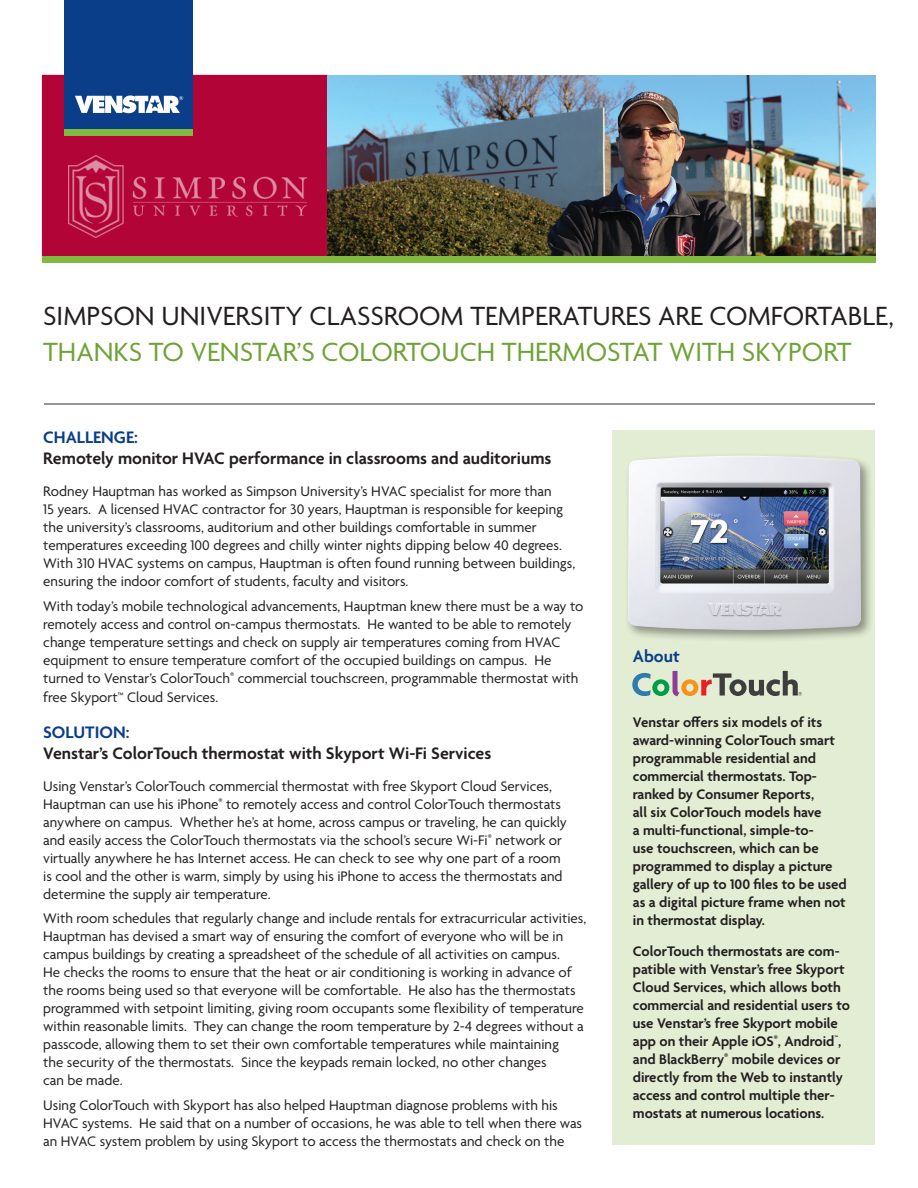
<style>
.page{position:relative;width:918px;height:1188px;background:#fff}
.page>*{position:absolute;margin:0;border:0;box-sizing:border-box;transform-origin:0 0}
.t1{font:28.5px "Agenda";color:#231f20}
.t2{font:28.5px "Agenda";color:#6ea337}
.t3{font:600 18px "Agenda";color:#231f20}
.t4{font:600 18px "Agenda";color:#0a3e89}
.t5{font:15px/18px "Agenda";color:#231f20}
.t6{font:600 15px/18px "Agenda";color:#231f20}
</style>
<div class="page">
<div style="left:43px;top:76px;width:285px;height:180px;background:#b30437"></div>
<img style="left:69px;top:155px;width:238px;height:82px">
<div style="left:42px;top:75px;width:287px;height:182px;border:2px solid #b30437"></div>
<hr style="left:44px;top:403px;width:831px;height:2px;background:#939598">
<div style="left:64px;top:0;width:129px;height:135px;background:#0a3e89"></div>
<svg style="left:75px;top:95px;width:108px;height:18px"></svg>
<div style="left:613px;top:430px;width:262px;height:715px;background:#e2edd3"></div>
<svg style="left:632px;top:671px;width:170px;height:25px"></svg>
<div style="left:64px;top:130px;width:129px;height:6px;background:#80ba41"></div>
<img style="left:328px;top:76px;width:547px;height:180px">
<div style="left:42px;top:256px;width:833px;height:7px;background:#80ba41"></div>
<div style="left:624px;top:452px;width:249px;height:191px;background:#231f20;opacity:.45"></div>
<img style="left:628px;top:456px;width:233px;height:174px">
<h1 class="t1" style="left:43px;top:300px;width:852px">SIMPSON UNIVERSITY CLASSROOM TEMPERATURES ARE COMFORTABLE,</h1>
<h1 class="t2" style="left:43px;top:336px;width:810px">THANKS TO VENSTAR’S COLORTOUCH THERMOSTAT WITH SKYPORT</h1>
<p class="t4" style="left:43px;top:427px;width:96px">CHALLENGE:</p>
<p class="t3" style="left:43px;top:449px;width:510px">Remotely monitor HVAC performance in classrooms and auditoriums</p>
<p class="t5" style="left:43px;top:483px;width:534px">Rodney Hauptman has worked as Simpson University’s HVAC specialist for more than<br>15 years. A licensed HVAC contractor for 30 years, Hauptman is responsible for keeping the university’s classrooms, auditorium and other buildings comfortable in summer temperatures exceeding 100 degrees and chilly winter nights dipping below 40 degrees.<br>With 310 HVAC systems on campus, Hauptman is often found running between buildings, ensuring the indoor comfort of students, faculty and visitors.</p>
<p class="t5" style="left:43px;top:598px;width:542px">With today’s mobile technological advancements, Hauptman knew there must be a way to remotely access and control on-campus thermostats. He wanted to be able to remotely change temperature settings and check on supply air temperatures coming from HVAC equipment to ensure temperature comfort of the occupied buildings on campus. He turned to Venstar’s ColorTouch<sup>®</sup> commercial touchscreen, programmable thermostat with</p>
<p class="t5" style="left:43px;top:690px;width:177px">free Skyport™ Cloud Services.</p>
<p class="t4" style="left:43px;top:722px;width:88px">SOLUTION:</p>
<p class="t3" style="left:43px;top:744px;width:450px">Venstar’s ColorTouch thermostat with Skyport Wi-Fi Services</p>
<p class="t5" style="left:43px;top:778px;width:525px">Using Venstar’s ColorTouch commercial thermostat with free Skyport Cloud Services, Hauptman can use his iPhone<sup>®</sup> to remotely access and control ColorTouch thermostats anywhere on campus. Whether he’s at home, across campus or traveling, he can quickly and easily access the ColorTouch thermostats via the school’s secure Wi-Fi<sup>®</sup> network or virtually anywhere he has Internet access. He can check to see why one part of a room is cool and the other is warm, simply by using his iPhone to access the thermostats and determine the supply air temperature.</p>
<p class="t5" style="left:43px;top:911px;width:545px">With room schedules that regularly change and include rentals for extracurricular activities, Hauptman has devised a smart way of ensuring the comfort of everyone who will be in campus buildings by creating a spreadsheet of the schedule of all activities on campus.<br>He checks the rooms to ensure that the heat or air conditioning is working in advance of the rooms being used so that everyone will be comfortable. He also has the thermostats programmed with setpoint limiting, giving room occupants some flexibility of temperature within reasonable limits. They can change the room temperature by 2-4 degrees without a passcode, allowing them to set their own comfortable temperatures while maintaining<br>the security of the thermostats. Since the keypads remain locked, no other changes<br>can be made.</p>
<p class="t5" style="left:43px;top:1097px;width:540px">Using ColorTouch with Skyport has also helped Hauptman diagnose problems with his<br>HVAC systems. He said that on a number of occasions, he was able to tell when there was an HVAC system problem by using Skyport to access the thermostats and check on the</p>
<p class="t4" style="left:633px;top:647px;width:48px">About</p>
<p class="t6" style="left:633px;top:714px;width:215px">Venstar offers six models of its award-winning ColorTouch smart programmable residential and commercial thermostats. Top&shy;ranked by Consumer Reports,<br>all six ColorTouch models have<br>a multi-functional, simple-to-<br>use touchscreen, which can be programmed to display a picture gallery of up to 100 files to be used as a digital picture frame when not in thermostat display.</p>
<p class="t6" style="left:633px;top:943px;width:219px">ColorTouch thermostats are com&shy;patible with Venstar’s free Skyport Cloud Services, which allows both commercial and residential users to use Venstar’s free Skyport mobile app on their Apple iOS<sup>®</sup>, Android<sup>™</sup>, and BlackBerry<sup>®</sup> mobile devices or directly from the Web to instantly access and control multiple ther&shy;mostats at numerous locations.</p>
</div>
